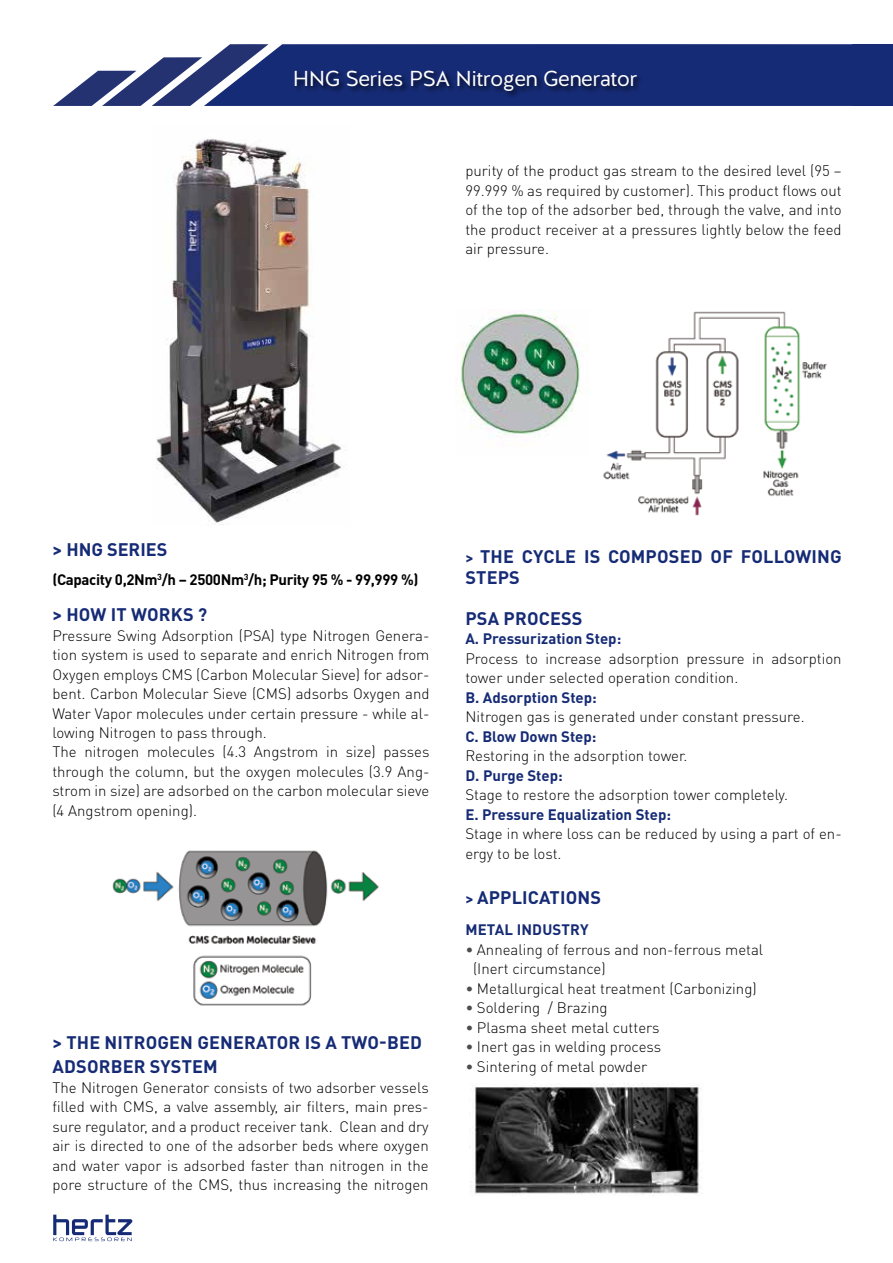
<style>
.page{position:relative;width:893px;height:1263px;background:#fff}
.page>*{position:absolute;margin:0;border:0;box-sizing:border-box;transform-origin:0 0}
.t1{font:21.6px "Halis GR";letter-spacing:-.025em;color:#fff}
.t2{font:700 18px/24px "DIN Pro";letter-spacing:.01em;color:#162b75}
.t3{font:300 15px/19.5px "DIN Pro";color:#000;text-align:justify}
.t4{font:700 15px "DIN Pro";color:#162b75}
.t5{font:700 15px "DIN Pro";letter-spacing:-.025em;color:#000}
.s1{font-size:15px}
.s2{color:#4d4d4f}
</style>
<div class="page">
<img style="left:112px;top:850px;width:267px;height:156px">
<img style="left:588px;top:311px;width:239px;height:204px">
<img style="left:456px;top:311px;width:126px;height:126px">
<img style="left:471px;top:1083px;width:228px;height:111px">
<div style="left:853px;top:44px;width:40px;height:62px;background:#162b75"></div>
<svg style="left:53px;top:44px;width:800px;height:62px;background:#3c4d8a"></svg>
<div style="left:294px;top:69px;width:350px;height:29px;background:#000;opacity:.75"></div>
<svg style="left:53px;top:1215px;width:79px;height:26px"></svg>
<img style="left:156px;top:139px;width:191px;height:386px">
<h1 class="t1" style="left:293px;top:65px;width:346px">HNG Series PSA Nitrogen Generator</h1>
<p class="t3" style="left:465px;top:161px;width:378px">purity of the product gas stream to the desired level (95 – 99.999 % as required by customer). This product flows out of the top of the adsorber bed, through the valve, and into the product receiver at a pressures lightly below the feed air pressure.</p>
<p class="t2" style="left:52px;top:537px;width:117px">&gt; HNG SERIES</p>
<p class="t5" style="left:52px;top:570px;width:367px">(Capacity 0,2Nm<sup>3</sup>/h – 2500Nm<sup>3</sup>/h; Purity 95 % - 99,999 %)</p>
<p class="t2" style="left:52px;top:602px;width:156px">&gt; HOW IT WORKS ?</p>
<p class="t3" style="left:52px;top:625px;width:379px">Pressure Swing Adsorption (PSA) type Nitrogen Genera&shy;tion system is used to separate and enrich Nitrogen from Oxygen employs CMS (Carbon Molecular Sieve) for adsor&shy;bent. Carbon Molecular Sieve (CMS) adsorbs Oxygen and Water Vapor molecules under certain pressure - while al&shy;lowing Nitrogen to pass through.</p>
<p class="t3" style="left:52px;top:741px;width:379px">The nitrogen molecules (4.3 Angstrom in size) passes through the column, but the oxygen molecules (3.9 Ang&shy;strom in size) are adsorbed on the carbon molecular sieve (4 Angstrom opening).</p>
<p class="t2" style="left:52px;top:1030px;width:371px">&gt; THE NITROGEN GENERATOR IS A TWO-BED<br>ADSORBER SYSTEM</p>
<p class="t3" style="left:52px;top:1077px;width:378px">The Nitrogen Generator consists of two adsorber vessels filled with CMS, a valve assembly, air filters, main pres&shy;sure regulator, and a product receiver tank. Clean and dry air is directed to one of the adsorber beds where oxygen and water vapor is adsorbed faster than nitrogen in the pore structure of the CMS, thus increasing the nitrogen</p>
<p class="t2" style="left:465px;top:545px;width:378px;line-height:21px"><span class="s1">&gt;</span> THE CYCLE IS COMPOSED OF FOLLOWING<br>STEPS</p>
<p class="t2" style="left:465px;top:605px;width:119px">PSA PROCESS</p>
<p class="t4" style="left:465px;top:628px;width:157px">A. Pressurization Step:</p>
<p class="t3" style="left:465px;top:648px;width:378px">Process to increase adsorption pressure in adsorption tower under selected operation condition.</p>
<p class="t4" style="left:465px;top:687px;width:133px">B. Adsorption Step:</p>
<p class="t3" style="left:465px;top:706px;width:341px">Nitrogen gas is generated under constant pressure.</p>
<p class="t4" style="left:465px;top:726px;width:133px">C. Blow Down Step:</p>
<p class="t3" style="left:465px;top:745px;width:224px">Restoring in the adsorption tower.</p>
<p class="t4" style="left:465px;top:765px;width:99px">D. Purge Step:</p>
<p class="t3" style="left:465px;top:784px;width:324px">Stage to restore the adsorption tower completely.</p>
<p class="t4" style="left:465px;top:804px;width:207px">E. Pressure Equalization Step:</p>
<p class="t3" style="left:465px;top:823px;width:378px">Stage in where loss can be reduced by using a part of en&shy;ergy to be lost.</p>
<p class="t2" style="left:465px;top:885px;width:137px"><span class="s1">&gt;</span> APPLICATIONS</p>
<p class="t4" style="left:465px;top:920px;width:125px">METAL INDUSTRY</p>
<p class="t3" style="left:473px;top:939px;width:292px;text-indent:-8px"><span class="s2">•</span> Annealing of ferrous and non-ferrous metal (Inert circumstance)</p>
<p class="t3" style="left:465px;top:978px;width:293px"><span class="s2">•</span> Metallurgical heat treatment (Carbonizing)</p>
<p class="t3" style="left:465px;top:998px;width:144px"><span class="s2">•</span> Soldering / Brazing</p>
<p class="t3" style="left:465px;top:1017px;width:196px"><span class="s2">•</span> Plasma sheet metal cutters</p>
<p class="t3" style="left:465px;top:1037px;width:197px"><span class="s2">•</span> Inert gas in welding process</p>
<p class="t3" style="left:465px;top:1056px;width:183px"><span class="s2">•</span> Sintering of metal powder</p>
</div>
